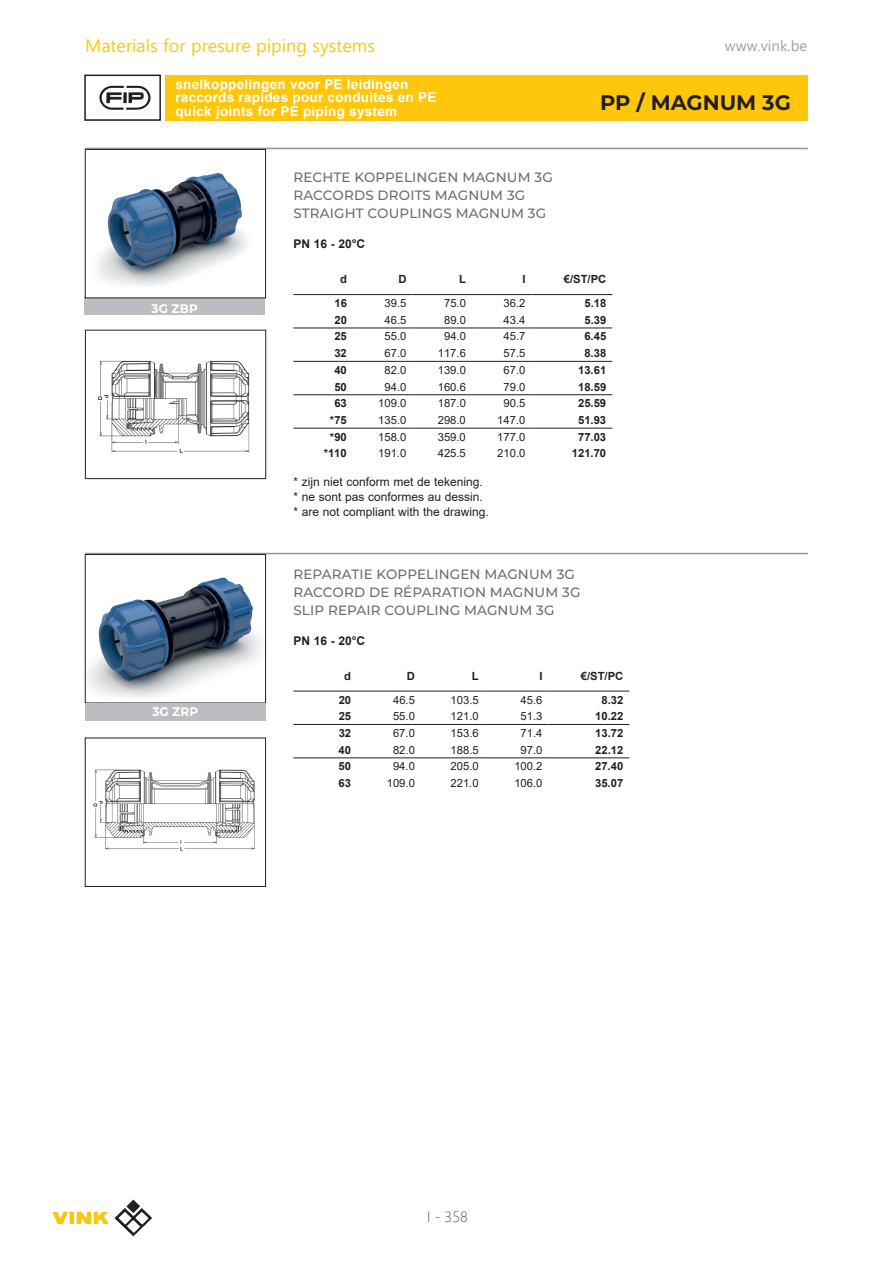
<style>
.page{position:relative;width:893px;height:1263px;background:#fff}
.page>*{position:absolute;margin:0;border:0;box-sizing:border-box;transform-origin:0 0}
.t1{font:700 21px "Montserrat";color:#231f20}
.t2{font:18px "Segoe UI";color:#fec70c}
.t3{font:15px "Segoe UI";color:#a0a1a5}
.t4{font:300 15px "Segoe UI";color:#57585a}
.t5{font:500 13.5px/18px "Montserrat";letter-spacing:.01em;color:#6c6d70}
.t6{font:700 13.5px/13.5px "Arial";letter-spacing:.02em;color:#fff}
.t7{font:700 12.3px "Montserrat";letter-spacing:.02em;color:#fff}
.t8{font:12px/15px "Arial";color:#231f20}
.t9{font:700 12px "Arial";color:#231f20}
.t10{font:11.25px "Arial";color:#231f20}
.t11{font:700 11.25px "Arial";color:#231f20}
</style>
<div class="page">
<div style="left:166px;top:75px;width:642px;height:45px;background:#fec70c"></div>
<img style="left:99px;top:85px;width:52px;height:25px">
<div style="left:84px;top:75px;width:77px;height:46px;border:2px solid #231f20"></div>
<img style="left:114px;top:1199px;width:38px;height:37px">
<hr style="left:85px;top:148px;width:723px;height:1px;background:#939598">
<div style="left:84px;top:298px;width:181px;height:17px;background:#bcbdc0"></div>
<hr style="left:293px;top:294px;width:60px;height:1px;background:#231f20">
<hr style="left:353px;top:294px;width:59px;height:1px;background:#231f20">
<hr style="left:412px;top:294px;width:60px;height:1px;background:#231f20">
<hr style="left:472px;top:294px;width:59px;height:1px;background:#231f20">
<hr style="left:531px;top:294px;width:81px;height:1px;background:#231f20">
<hr style="left:293px;top:328px;width:60px;height:1px;background:#231f20">
<hr style="left:353px;top:328px;width:59px;height:1px;background:#231f20">
<hr style="left:412px;top:328px;width:60px;height:1px;background:#231f20">
<hr style="left:472px;top:328px;width:59px;height:1px;background:#231f20">
<hr style="left:531px;top:328px;width:81px;height:1px;background:#231f20">
<hr style="left:293px;top:361px;width:60px;height:1px;background:#231f20">
<hr style="left:353px;top:361px;width:59px;height:1px;background:#231f20">
<hr style="left:412px;top:361px;width:60px;height:1px;background:#231f20">
<hr style="left:472px;top:361px;width:59px;height:1px;background:#231f20">
<hr style="left:531px;top:361px;width:81px;height:1px;background:#231f20">
<hr style="left:293px;top:394px;width:60px;height:1px;background:#231f20">
<hr style="left:353px;top:394px;width:59px;height:1px;background:#231f20">
<hr style="left:412px;top:394px;width:60px;height:1px;background:#231f20">
<hr style="left:472px;top:394px;width:59px;height:1px;background:#231f20">
<hr style="left:531px;top:394px;width:81px;height:1px;background:#231f20">
<hr style="left:293px;top:428px;width:60px;height:1px;background:#231f20">
<hr style="left:353px;top:428px;width:59px;height:1px;background:#231f20">
<hr style="left:412px;top:428px;width:60px;height:1px;background:#231f20">
<hr style="left:472px;top:428px;width:59px;height:1px;background:#231f20">
<hr style="left:531px;top:428px;width:81px;height:1px;background:#231f20">
<hr style="left:293px;top:691px;width:64px;height:1px;background:#231f20">
<hr style="left:357px;top:691px;width:64px;height:1px;background:#231f20">
<hr style="left:421px;top:691px;width:64px;height:1px;background:#231f20">
<hr style="left:485px;top:691px;width:64px;height:1px;background:#231f20">
<hr style="left:549px;top:691px;width:80px;height:1px;background:#231f20">
<hr style="left:293px;top:724px;width:64px;height:1px;background:#231f20">
<hr style="left:357px;top:724px;width:64px;height:1px;background:#231f20">
<hr style="left:421px;top:724px;width:64px;height:1px;background:#231f20">
<hr style="left:485px;top:724px;width:64px;height:1px;background:#231f20">
<hr style="left:549px;top:724px;width:80px;height:1px;background:#231f20">
<hr style="left:293px;top:758px;width:64px;height:1px;background:#231f20">
<hr style="left:357px;top:758px;width:64px;height:1px;background:#231f20">
<hr style="left:421px;top:758px;width:64px;height:1px;background:#231f20">
<hr style="left:485px;top:758px;width:64px;height:1px;background:#231f20">
<hr style="left:549px;top:758px;width:80px;height:1px;background:#231f20">
<img style="left:97px;top:172px;width:150px;height:114px">
<div style="left:85px;top:149px;width:181px;height:149px;border:1px solid #231f20"></div>
<img style="left:98px;top:360px;width:152px;height:93px">
<div style="left:85px;top:330px;width:181px;height:149px;border:1px solid #231f20"></div>
<hr style="left:85px;top:553px;width:723px;height:1px;background:#939598">
<img style="left:87px;top:577px;width:174px;height:121px">
<div style="left:85px;top:554px;width:181px;height:149px;border:1px solid #231f20"></div>
<div style="left:85px;top:703px;width:181px;height:17px;background:#bcbdc0"></div>
<img style="left:93px;top:769px;width:162px;height:82px">
<div style="left:85px;top:738px;width:181px;height:149px;border:1px solid #231f20"></div>
<h2 class="t2" style="left:85px;top:28px;width:291px">Materials for presure piping systems</h2>
<h3 class="t3" style="left:725px;top:32px;width:84px">www.vink.be</h3>
<p class="t6" style="left:175px;top:77px;width:263px">snelkoppelingen voor PE leidingen raccords rapides pour conduites en PE quick joints for PE piping system</p>
<h1 class="t1" style="left:600px;top:87px;width:192px">PP / MAGNUM 3G</h1>
<p class="t7" style="left:151px;top:299px;width:48px">3G ZBP</p>
<p class="t7" style="left:152px;top:703px;width:48px">3G ZRP</p>
<p class="t5" style="left:293px;top:168px;width:261px">RECHTE KOPPELINGEN MAGNUM 3G<br>RACCORDS DROITS MAGNUM 3G<br>STRAIGHT COUPLINGS MAGNUM 3G</p>
<p class="t9" style="left:293px;top:235px;width:73px">PN 16 - 20°C</p>
<p class="t11" style="left:340px;top:271px;width:8px">d</p>
<p class="t11" style="left:398px;top:271px;width:10px">D</p>
<p class="t11" style="left:459px;top:271px;width:8px">L</p>
<p class="t11" style="left:522px;top:271px;width:5px">I</p>
<p class="t11" style="left:564px;top:271px;width:44px">€/ST/PC</p>
<p class="t11" style="left:334px;top:295px;width:14px">16</p>
<p class="t10" style="left:385px;top:295px;width:23px">39.5</p>
<p class="t10" style="left:444px;top:295px;width:23px">75.0</p>
<p class="t10" style="left:504px;top:295px;width:23px">36.2</p>
<p class="t11" style="left:584px;top:295px;width:23px">5.18</p>
<p class="t11" style="left:334px;top:312px;width:14px">20</p>
<p class="t10" style="left:385px;top:312px;width:23px">46.5</p>
<p class="t10" style="left:444px;top:312px;width:23px">89.0</p>
<p class="t10" style="left:504px;top:312px;width:23px">43.4</p>
<p class="t11" style="left:584px;top:312px;width:23px">5.39</p>
<p class="t11" style="left:334px;top:328px;width:14px">25</p>
<p class="t10" style="left:385px;top:329px;width:23px">55.0</p>
<p class="t10" style="left:444px;top:329px;width:23px">94.0</p>
<p class="t10" style="left:504px;top:329px;width:23px">45.7</p>
<p class="t11" style="left:584px;top:328px;width:23px">6.45</p>
<p class="t11" style="left:334px;top:345px;width:14px">32</p>
<p class="t10" style="left:385px;top:345px;width:23px">67.0</p>
<p class="t10" style="left:438px;top:345px;width:30px">117.6</p>
<p class="t10" style="left:504px;top:345px;width:23px">57.5</p>
<p class="t11" style="left:584px;top:345px;width:23px">8.38</p>
<p class="t11" style="left:334px;top:362px;width:14px">40</p>
<p class="t10" style="left:384px;top:362px;width:23px">82.0</p>
<p class="t10" style="left:438px;top:362px;width:30px">139.0</p>
<p class="t10" style="left:504px;top:362px;width:23px">67.0</p>
<p class="t11" style="left:578px;top:362px;width:30px">13.61</p>
<p class="t11" style="left:334px;top:379px;width:14px">50</p>
<p class="t10" style="left:384px;top:379px;width:23px">94.0</p>
<p class="t10" style="left:438px;top:379px;width:30px">160.6</p>
<p class="t10" style="left:504px;top:379px;width:23px">79.0</p>
<p class="t11" style="left:578px;top:379px;width:30px">18.59</p>
<p class="t11" style="left:334px;top:395px;width:14px">63</p>
<p class="t10" style="left:378px;top:395px;width:30px">109.0</p>
<p class="t10" style="left:438px;top:395px;width:30px">187.0</p>
<p class="t10" style="left:504px;top:395px;width:23px">90.5</p>
<p class="t11" style="left:578px;top:395px;width:30px">25.59</p>
<p class="t11" style="left:330px;top:412px;width:18px">*75</p>
<p class="t10" style="left:378px;top:412px;width:30px">135.0</p>
<p class="t10" style="left:438px;top:412px;width:30px">298.0</p>
<p class="t10" style="left:497px;top:412px;width:30px">147.0</p>
<p class="t11" style="left:578px;top:412px;width:30px">51.93</p>
<p class="t11" style="left:330px;top:429px;width:18px">*90</p>
<p class="t10" style="left:378px;top:429px;width:30px">158.0</p>
<p class="t10" style="left:438px;top:429px;width:30px">359.0</p>
<p class="t10" style="left:497px;top:429px;width:30px">177.0</p>
<p class="t11" style="left:578px;top:429px;width:30px">77.03</p>
<p class="t11" style="left:324px;top:445px;width:25px">*110</p>
<p class="t10" style="left:378px;top:446px;width:30px">191.0</p>
<p class="t10" style="left:438px;top:446px;width:30px">425.5</p>
<p class="t10" style="left:497px;top:446px;width:30px">210.0</p>
<p class="t11" style="left:572px;top:445px;width:36px">121.70</p>
<p class="t8" style="left:293px;top:474px;width:197px">* zijn niet conform met de tekening. * ne sont pas conformes au dessin. * are not compliant with the drawing.</p>
<p class="t5" style="left:293px;top:564px;width:289px">REPARATIE KOPPELINGEN MAGNUM 3G<br>RACCORD DE RÉPARATION MAGNUM 3G<br>SLIP REPAIR COUPLING MAGNUM 3G</p>
<p class="t9" style="left:293px;top:632px;width:73px">PN 16 - 20°C</p>
<p class="t11" style="left:344px;top:668px;width:8px">d</p>
<p class="t11" style="left:407px;top:668px;width:10px">D</p>
<p class="t11" style="left:472px;top:668px;width:8px">L</p>
<p class="t11" style="left:539px;top:668px;width:5px">I</p>
<p class="t11" style="left:581px;top:668px;width:44px">€/ST/PC</p>
<p class="t11" style="left:339px;top:692px;width:14px">20</p>
<p class="t10" style="left:393px;top:692px;width:23px">46.5</p>
<p class="t10" style="left:451px;top:692px;width:30px">103.5</p>
<p class="t10" style="left:521px;top:692px;width:23px">45.6</p>
<p class="t11" style="left:601px;top:692px;width:23px">8.32</p>
<p class="t11" style="left:339px;top:708px;width:14px">25</p>
<p class="t10" style="left:393px;top:708px;width:23px">55.0</p>
<p class="t10" style="left:451px;top:708px;width:30px">121.0</p>
<p class="t10" style="left:521px;top:708px;width:23px">51.3</p>
<p class="t11" style="left:595px;top:708px;width:30px">10.22</p>
<p class="t11" style="left:339px;top:725px;width:14px">32</p>
<p class="t10" style="left:393px;top:725px;width:23px">67.0</p>
<p class="t10" style="left:451px;top:725px;width:30px">153.6</p>
<p class="t10" style="left:521px;top:725px;width:23px">71.4</p>
<p class="t11" style="left:595px;top:725px;width:30px">13.72</p>
<p class="t11" style="left:339px;top:742px;width:14px">40</p>
<p class="t10" style="left:393px;top:742px;width:23px">82.0</p>
<p class="t10" style="left:451px;top:742px;width:30px">188.5</p>
<p class="t10" style="left:521px;top:742px;width:23px">97.0</p>
<p class="t11" style="left:595px;top:742px;width:30px">22.12</p>
<p class="t11" style="left:339px;top:758px;width:14px">50</p>
<p class="t10" style="left:393px;top:759px;width:23px">94.0</p>
<p class="t10" style="left:451px;top:759px;width:30px">205.0</p>
<p class="t10" style="left:514px;top:759px;width:30px">100.2</p>
<p class="t11" style="left:595px;top:758px;width:30px">27.40</p>
<p class="t11" style="left:339px;top:775px;width:14px">63</p>
<p class="t10" style="left:387px;top:775px;width:30px">109.0</p>
<p class="t10" style="left:451px;top:775px;width:30px">221.0</p>
<p class="t10" style="left:514px;top:775px;width:30px">106.0</p>
<p class="t11" style="left:595px;top:775px;width:30px">35.07</p>
<h3 class="t4" style="left:427px;top:1202px;width:42px">I - 358</h3>
</div>
